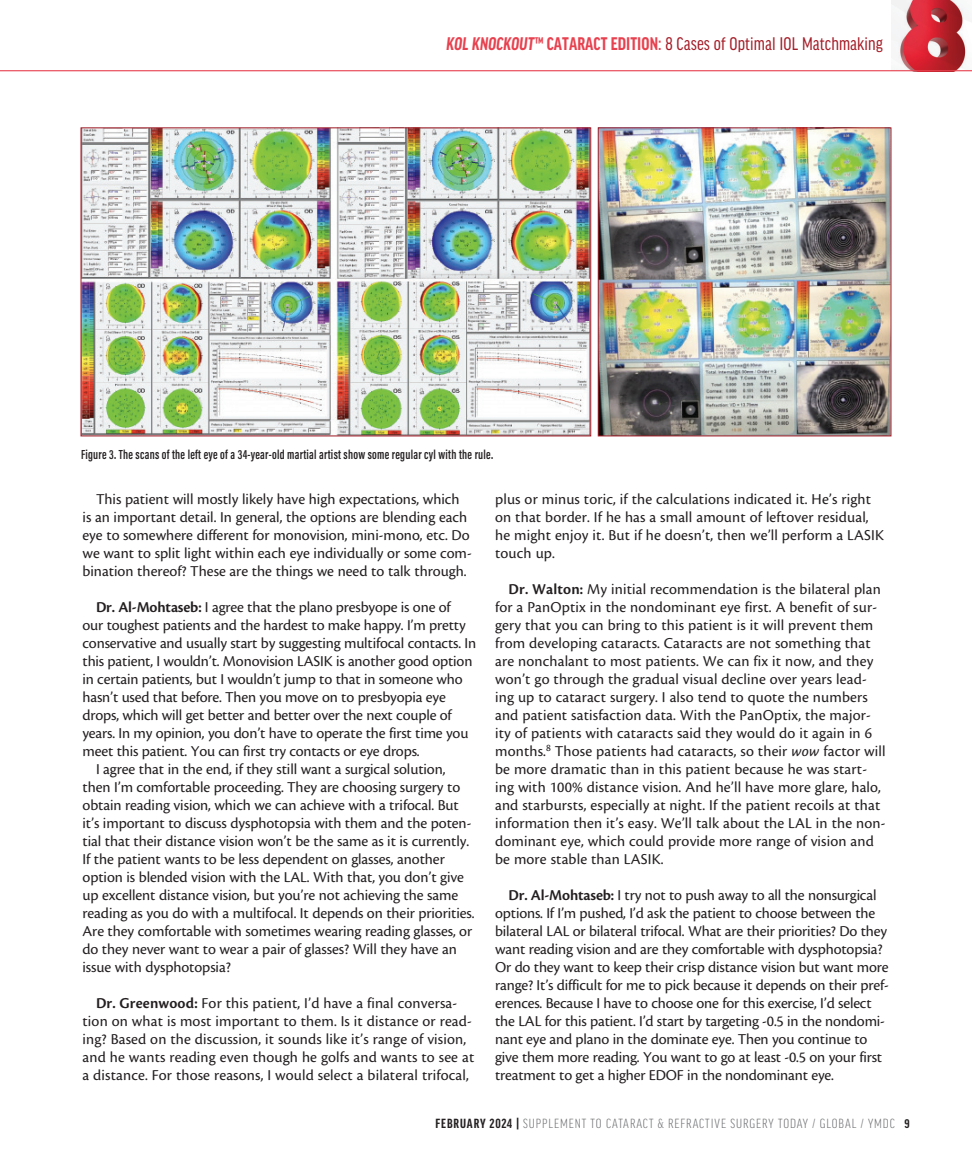
<style>
.page{position:relative;width:972px;height:1161px;background:#fff}
.page>*{position:absolute;margin:0;border:0;box-sizing:border-box;transform-origin:0 0}
.t1{font:19.5px "Good Headline Pro Cond News";letter-spacing:.005em;color:#a51e29;scale:.95 1}
.body{font:15.75px/18px "Cronos Pro";letter-spacing:-.005em;color:#231f20}
.t2{font:300 extra-condensed 14.1px "Good Headline Pro";letter-spacing:.06em;color:#6c6d70;scale:1.11 1}
.t3{font:600 13.5px "Acumin Pro Extra Cond";letter-spacing:.02em;color:#231f20}
.s1{font-family:"Good Headline Pro";font-weight:700;font-style:italic;font-stretch:condensed;color:#e7414f}
.s2{font-family:"Good Headline Pro";font-weight:700;font-stretch:condensed;color:#e7414f}
.s3{font-weight:600}
.s4{font-style:italic}
.s5{font-weight:700;color:#231f20}
.s6{font-weight:700;font-size:13.35px;color:#231f20}
</style>
<div class="page">
<img style="left:891px;top:0;width:75px;height:70px">
<hr style="left:0;top:70px;width:972px;height:1px;background:#e7414f">
<img style="left:83px;top:129px;width:506px;height:305px">
<div style="left:81px;top:127px;width:510px;height:309px;border:1px solid #a51e29"></div>
<img style="left:600px;top:129px;width:289px;height:305px">
<div style="left:598px;top:127px;width:293px;height:309px;border:1px solid #a51e29"></div>
<p class="t1" style="left:447px;top:34px;width:461px"><span class="s1">KOL KNOCKOUT™</span> <span class="s2">CATARACT EDITION:</span> 8 Cases of Optimal IOL Matchmaking</p>
<p class="t3" style="left:81px;top:446px;width:414px">Figure 3. The scans of the left eye of a 34-year-old martial artist show some regular cyl with the rule.</p>
<p class="body" style="left:83px;top:490px;width:391px;text-align:center">This patient will mostly likely have high expectations, which<br>is an important detail. In general, the options are blending each eye to somewhere different for monovision, mini-mono, etc. Do we want to split light within each eye individually or some com&shy;bination thereof? These are the things we need to talk through.</p>
<p class="body" style="left:83px;top:598px;width:395px;text-indent:14px"><span class="s3">Dr. Al-Mohtaseb:</span> I agree that the plano presbyope is one of<br>our toughest patients and the hardest to make happy. I’m pretty conservative and usually start by suggesting multifocal contacts. In this patient, I wouldn’t. Monovision LASIK is another good option in certain patients, but I wouldn’t jump to that in someone who hasn’t used that before. Then you move on to presbyopia eye drops, which will get better and better over the next couple of years. In my opinion, you don’t have to operate the first time you meet this patient. You can first try contacts or eye drops.</p>
<p class="body" style="left:83px;top:760px;width:394px;text-indent:14px">I agree that in the end, if they still want a surgical solution, then I’m comfortable proceeding. They are choosing surgery to obtain reading vision, which we can achieve with a trifocal. But it’s important to discuss dysphotopsia with them and the poten&shy;tial that their distance vision won’t be the same as it is currently.<br>If the patient wants to be less dependent on glasses, another option is blended vision with the LAL. With that, you don’t give up excellent distance vision, but you’re not achieving the same reading as you do with a multifocal. It depends on their priorities.<br>Are they comfortable with sometimes wearing reading glasses, or do they never want to wear a pair of glasses? Will they have an issue with dysphotopsia?</p>
<p class="body" style="left:83px;top:994px;width:393px;text-align:center"><span class="s3">Dr. Greenwood:</span> For this patient, I’d have a final conversa-<br>tion on what is most important to them. Is it distance or read&shy;ing? Based on the discussion, it sounds like it’s range of vision, and he wants reading even though he golfs and wants to see at a distance. For those reasons, I would select a bilateral trifocal,</p>
<p class="body" style="left:495px;top:490px;width:390px">plus or minus toric, if the calculations indicated it. He’s right on that border. If he has a small amount of leftover residual, he might enjoy it. But if he doesn’t, then we’ll perform a LASIK touch up.</p>
<p class="body" style="left:495px;top:580px;width:392px;text-indent:14px"><span class="s3">Dr. Walton:</span> My initial recommendation is the bilateral plan for a PanOptix in the nondominant eye first. A benefit of sur&shy;gery that you can bring to this patient is it will prevent them from developing cataracts. Cataracts are not something that are nonchalant to most patients. We can fix it now, and they won’t go through the gradual visual decline over years lead&shy;ing up to cataract surgery. I also tend to quote the numbers and patient satisfaction data. With the PanOptix, the major&shy;ity of patients with cataracts said they would do it again in 6 months.<sup>8</sup> Those patients had cataracts, so their <span class="s4">wow</span> factor will be more dramatic than in this patient because he was start&shy;ing with 100% distance vision. And he’ll have more glare, halo, and starbursts, especially at night. If the patient recoils at that information then it’s easy. We’ll talk about the LAL in the non&shy;dominant eye, which could provide more range of vision and be more stable than LASIK.</p>
<p class="body" style="left:495px;top:886px;width:395px;text-indent:14px"><span class="s3">Dr. Al-Mohtaseb:</span> I try not to push away to all the nonsurgical options. If I’m pushed, I’d ask the patient to choose between the bilateral LAL or bilateral trifocal. What are their priorities? Do they want reading vision and are they comfortable with dysphotopsia?<br>Or do they want to keep their crisp distance vision but want more range? It’s difficult for me to pick because it depends on their pref&shy;erences. Because I have to choose one for this exercise, I’d select the LAL for this patient. I’d start by targeting -0.5 in the nondomi&shy;nant eye and plano in the dominate eye. Then you continue to give them more reading. You want to go at least -0.5 on your first treatment to get a higher EDOF in the nondominant eye.</p>
<p class="t2" style="left:435px;top:1117px;width:429px"><span class="s5">FEBRUARY 2024 |</span> SUPPLEMENT TO CATARACT &amp; REFRACTIVE SURGERY TODAY / GLOBAL / YMDC <span class="s6">9</span></p>
</div>
